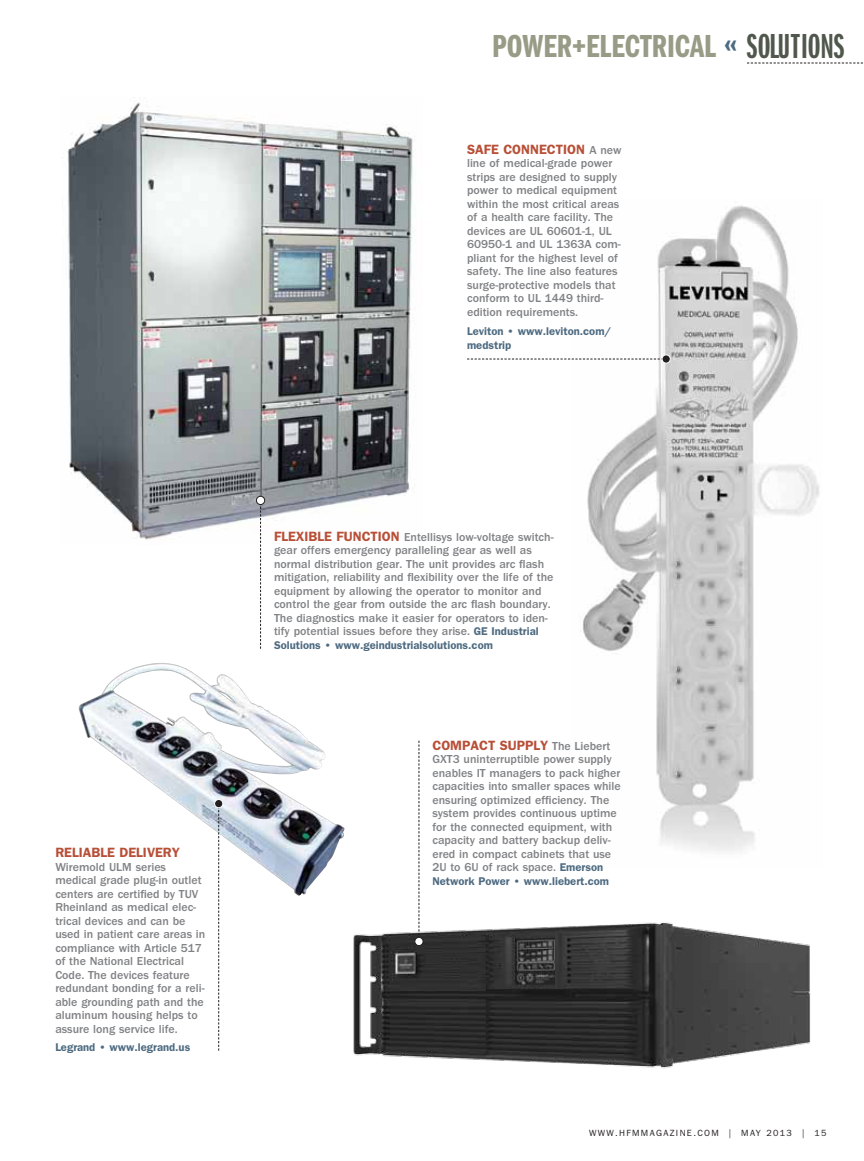
<style>
.page{position:relative;width:864px;height:1161px;background:#fff}
.page>*{position:absolute;margin:0;border:0;box-sizing:border-box;transform-origin:0 0}
.t1{font:33px "ITC Franklin Gothic Std Dm Cp";color:#989b85}
.t2{font:600 13.5px "ITC Franklin Gothic Std";color:#b84f37}
.t3{font:500 12px/13.5px "ITC Franklin Gothic Std";color:#808285}
.t4{font:600 11.25px/13.5px "ITC Franklin Gothic Std";color:#4e6b81}
.t5{font:9px "ITC Franklin Gothic Std";letter-spacing:.15em;color:#231f20}
.s1{font-family:"ITC Franklin Gothic Std Hvy";font-size:36px;color:#4e6b81}
.s2{font-family:"ITC Franklin Gothic Std Dm X Cp";font-size:36px;color:#50574c}
.s3{font-weight:600;font-size:13.5px;color:#b84f37}
.s4{font-weight:600;font-size:11.25px;color:#4e6b81}
.s5{font-weight:500;font-size:12px;color:#808285}
</style>
<div class="page">
<svg style="left:747px;top:63px;width:116px;height:1px"></svg>
<img style="left:78px;top:663px;width:267px;height:233px">
<img style="left:67px;top:102px;width:346px;height:441px">
<img style="left:570px;top:205px;width:250px;height:647px">
<img style="left:353px;top:912px;width:458px;height:157px">
<svg style="left:260px;top:505px;width:1px;height:144px"></svg>
<div style="left:256px;top:496px;width:9px;height:9px;background:#fff;border-radius:50%"></div>
<div style="left:256px;top:496px;width:9px;height:9px;border:1px solid #231f20;border-radius:50%"></div>
<svg style="left:467px;top:359px;width:195px;height:1px"></svg>
<div style="left:662px;top:355px;width:8px;height:8px;background:#231f20;border-radius:50%"></div>
<div style="left:662px;top:355px;width:9px;height:9px;border:1px solid #fff;border-radius:50%"></div>
<svg style="left:218px;top:808px;width:1px;height:243px"></svg>
<div style="left:215px;top:799px;width:8px;height:9px;background:#231f20;border-radius:50%"></div>
<div style="left:214px;top:799px;width:9px;height:9px;border:1px solid #fff;border-radius:50%"></div>
<svg style="left:419px;top:741px;width:1px;height:196px"></svg>
<div style="left:415px;top:937px;width:8px;height:9px;background:#fff;border-radius:50%"></div>
<div style="left:414px;top:937px;width:9px;height:9px;border:1px solid #231f20;border-radius:50%"></div>
<h1 class="t1" style="left:492px;top:28px;width:354px">POWER+ELECTRICAL <span class="s1">«</span> <span class="s2">SOLUTIONS</span></h1>
<p class="t2" style="left:467px;top:141px;width:46px">SAFE CONNECTION</p>
<p class="t3" style="left:467px;top:143px;width:156px;text-indent:122px">A new line of medical-grade power strips are designed to supply power to medical equipment within the most critical areas of a health care facility. The devices are UL 60601-1, UL<br>60950-1 and UL 1363A com&shy;pliant for the highest level of safety. The line also features surge-protective models that conform to UL 1449 third&shy;edition requirements.</p>
<p class="t4" style="left:467px;top:325px;width:146px">Leviton • www.leviton.com/ medstrip</p>
<p class="t2" style="left:55px;top:845px;width:45px">RELIABLE</p>
<p class="t2" style="left:119px;top:845px;width:62px">DELIVERY</p>
<p class="t3" style="left:55px;top:860px;width:152px">Wiremold ULM series medical grade plug-in outlet centers are certified by TUV<br>Rheinland as medical elec&shy;trical devices and can be used in patient care areas in compliance with Article 517 of the National Electrical<br>Code. The devices feature redundant bonding for a reli&shy;able grounding path and the aluminum housing helps to assure long service life.</p>
<p class="t4" style="left:55px;top:1040px;width:137px">Legrand • www.legrand.us</p>
<p class="t3" style="left:274px;top:530px;width:281px"><span class="s3">flexible function</span> Entellisys low-voltage switch&shy;gear offers emergency paralleling gear as well as normal distribution gear. The unit provides arc flash mitigation, reliability and flexibility over the life of the equipment by allowing the operator to monitor and control the gear from outside the arc flash boundary.<br>The diagnostics make it easier for operators to iden&shy;tify potential issues before they arise. <span class="s4">GE Industrial</span></p>
<p class="t4" style="left:274px;top:638px;width:220px">Solutions • www.geindustrialsolutions.com</p>
<p class="t2" style="left:432px;top:737px;width:179px">COMPACT SUPPLY <span class="s5">The Liebert</span></p>
<p class="t3" style="left:432px;top:753px;width:190px">GXT3 uninterruptible power supply enables IT managers to pack higher capacities into smaller spaces while ensuring optimized efficiency. The system provides continuous uptime for the connected equipment, with capacity and battery backup deliv&shy;ered in compact cabinets that use 2U to 6U of rack space. <span class="s4">Emerson</span></p>
<p class="t4" style="left:432px;top:874px;width:178px">Network Power • www.liebert.com</p>
<p class="t5" style="left:589px;top:1127px;width:239px">WWW.HFMMAGAZINE.COM | MAY 2013 | 15</p>
</div>
